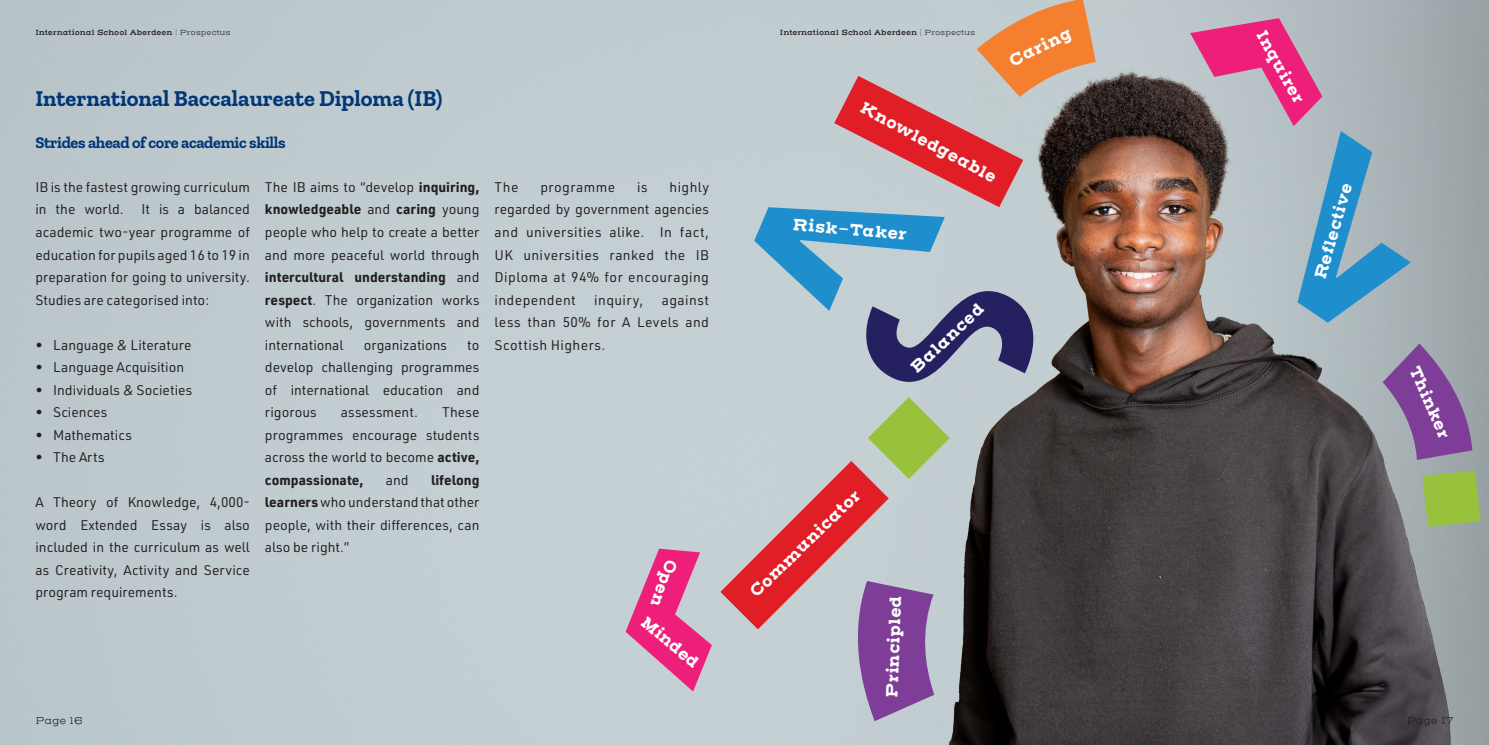
<style>
.page{position:relative;width:1489px;height:745px;background:#fff}
.page>*{position:absolute;margin:0;border:0;box-sizing:border-box;transform-origin:0 0}
.t1{font:700 22.5px "Zilla Slab";color:#013778}
.t2{font:700 16.25px "Henderson Slab Basic";color:#fff}
.t3{font:700 16.25px "Zilla Slab";letter-spacing:-.02em;color:#013778}
.t4{font:13.75px/22.5px "URWDIN";color:#231f20;text-align:justify}
.t5{font:13.75px "URWDIN";letter-spacing:.03em;color:#231f20}
.t6{font:300 10px "Henderson Slab Basic";letter-spacing:-.01em;color:#231f20}
.t7{font:600 7.5px "Henderson Slab Basic";color:#231f20}
.s1{font-weight:300}
.s2{font-weight:700}
</style>
<div class="page">
<img style="left:0;top:0;width:1488px;height:744px">
<svg style="left:1189px;top:18px;width:221px;height:304px;background:#9f9eb0"></svg>
<svg style="left:1382px;top:343px;width:90px;height:116px;background:#8e70a3"></svg>
<svg style="left:1422px;top:470px;width:58px;height:56px;background:#98bc4e"></svg>
<svg style="left:720px;top:0;width:375px;height:720px;background:#9f959a"></svg>
<svg style="left:625px;top:548px;width:86px;height:143px;background:#d974a6"></svg>
<p class="t7" style="left:35px;top:28px;width:197px">International School Aberdeen <span class="s1">| Prospectus</span></p>
<p class="t7" style="left:780px;top:28px;width:197px">International School Aberdeen <span class="s1">| Prospectus</span></p>
<p class="t1" style="left:35px;top:86px;width:408px">International Baccalaureate Diploma (IB)</p>
<p class="t3" style="left:35px;top:134px;width:252px">Strides ahead of core academic skills</p>
<p class="t4" style="left:35px;top:175px;width:216px">IB is the fastest growing curriculum in the world.</p>
<p class="t4" style="left:35px;top:198px;width:216px;text-indent:106px">It is a balanced academic two-year programme of education for pupils aged 16 to 19 in preparation for going to university.<br>Studies are categorised into:</p>
<p class="t4" style="left:35px;top:333px;width:157px">• Language &amp; Literature</p>
<p class="t4" style="left:35px;top:355px;width:150px">• Language Acquisition</p>
<p class="t4" style="left:35px;top:378px;width:158px">• Individuals &amp; Societies</p>
<p class="t4" style="left:35px;top:400px;width:73px">• Sciences</p>
<p class="t4" style="left:35px;top:423px;width:98px">• Mathematics</p>
<p class="t4" style="left:35px;top:445px;width:71px">• The Arts</p>
<p class="t4" style="left:35px;top:490px;width:216px">A Theory of Knowledge, 4,000- word Extended Essay is also included in the curriculum as well as Creativity, Activity and Service program requirements.</p>
<p class="t4" style="left:265px;top:175px;width:216px">The IB aims to “develop <span class="s2">inquiring, knowledgeable</span> and <span class="s2">caring</span> young people who help to create a better and more peaceful world through <span class="s2">intercultural understanding</span> and <span class="s2">respect</span>. The organization works with schools, governments and international</p>
<p class="t4" style="left:364px;top:333px;width:85px">organizations</p>
<p class="t4" style="left:265px;top:333px;width:216px;text-indent:202px">to develop challenging programmes of international education and rigorous</p>
<p class="t4" style="left:265px;top:400px;width:216px;text-indent:177px">These programmes encourage students across the world to become <span class="s2">active, compassionate,</span></p>
<p class="t4" style="left:341px;top:400px;width:79px">assessment.</p>
<p class="t4" style="left:265px;top:468px;width:216px;text-indent:166px"><span class="s2">lifelong learners</span> who understand that other people, with their differences, can also be right.”</p>
<p class="t4" style="left:386px;top:468px;width:24px">and</p>
<p class="t4" style="left:494px;top:175px;width:25px">The</p>
<p class="t5" style="left:540px;top:178px;width:76px">programme</p>
<p class="t4" style="left:637px;top:175px;width:12px">is</p>
<p class="t4" style="left:494px;top:175px;width:216px;text-indent:175px">highly regarded by government agencies and universities alike. In fact, UK universities ranked the IB Diploma at 94% for encouraging independent</p>
<p class="t4" style="left:494px;top:288px;width:216px;text-indent:167px">against less than 50% for A Levels and Scottish Highers.</p>
<p class="t5" style="left:594px;top:290px;width:50px">inquiry,</p>
<p class="t2" style="left:682px;top:563px;width:51px;rotate:110deg">Open</p>
<p class="t2" style="left:650px;top:611px;width:72px;rotate:40deg">Minded</p>
<p class="t2" style="left:866px;top:97px;width:153px;rotate:28deg">Knowledgeable</p>
<p class="t2" style="left:793px;top:213px;width:116px;rotate:5deg">Risk-Taker</p>
<p class="t2" style="left:905px;top:362px;width:95px;rotate:-43deg">Balanced</p>
<p class="t2" style="left:745px;top:586px;width:148px;rotate:-44deg">Communicator</p>
<p class="t2" style="left:881px;top:697px;width:104px;rotate:-88deg">Principled</p>
<p class="t2" style="left:1005px;top:52px;width:69px;rotate:-26deg">Caring</p>
<p class="t2" style="left:1269px;top:26px;width:83px;rotate:61deg">Inquirer</p>
<p class="t2" style="left:1309px;top:275px;width:101px;rotate:-74deg">Reflective</p>
<p class="t2" style="left:1423px;top:362px;width:79px;rotate:67deg">Thinker</p>
<p class="t6" style="left:35px;top:714px;width:49px">Page 16</p>
<p class="t6" style="left:1406px;top:714px;width:48px">Page 17</p>
</div>
